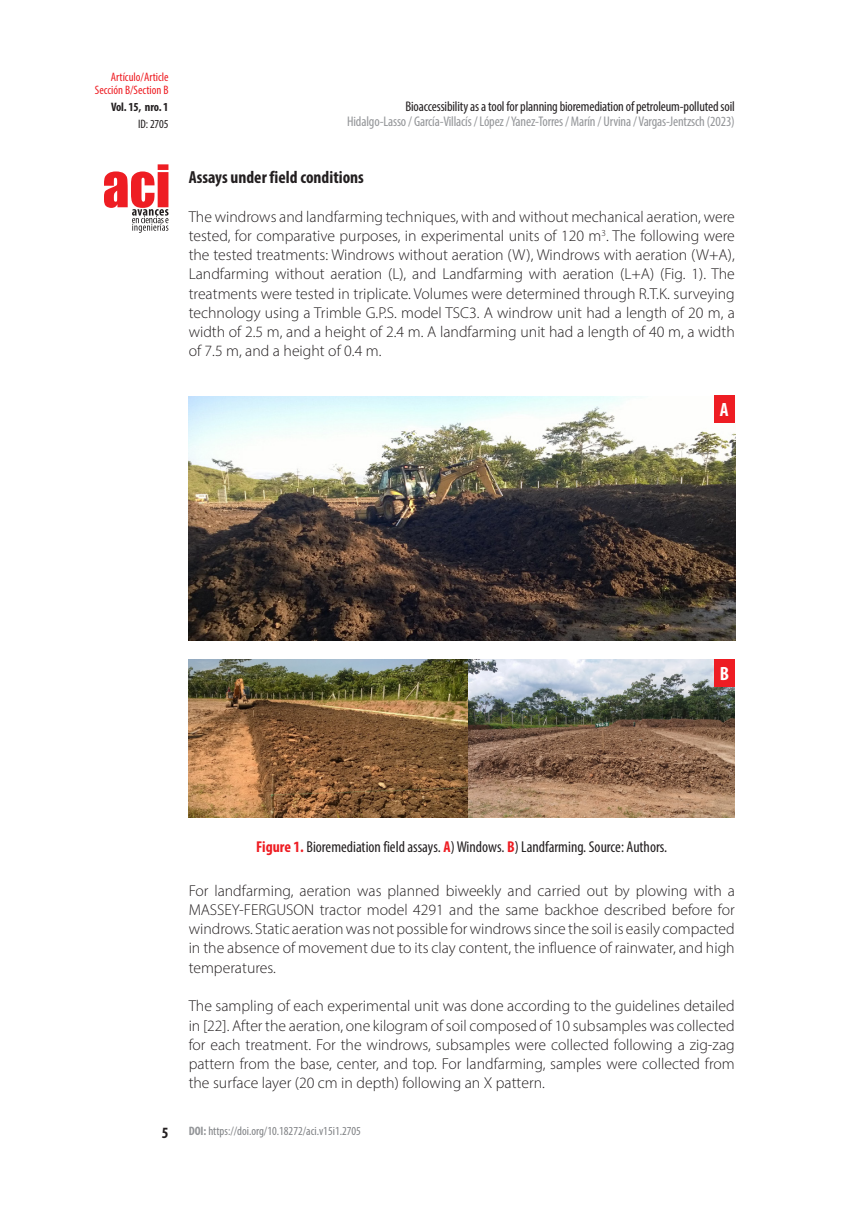
<style>
.page{position:relative;width:849px;height:1221px;background:#fff}
.page>*{position:absolute;margin:0;border:0;box-sizing:border-box;transform-origin:0 0}
.t1{font:700 condensed 19.25px "Myriad Pro";color:#fff}
.T_subtitulos_2{font:700 condensed 17.5px "Myriad Pro";color:#231f20}
.texto_inglés{font:300 15.75px/19.2px "Myriad Pro";color:#231f20;text-align:justify}
.pie{font:condensed 15.75px "Myriad Pro";color:#231f20}
.t2{font:700 condensed 15.75px "Myriad Pro";color:#231f20}
.t3{font:condensed 14px "Myriad Pro";letter-spacing:-.01em;color:#939598}
.t4{font:condensed 14px "Myriad Pro";letter-spacing:-.01em;color:#231f20}
.t5{font:condensed 12.25px "Myriad Pro";color:#808285}
.t6{font:condensed 12.25px/12.2px "Myriad Pro";color:#ee1d23;text-align:right}
.t7{font:700 condensed 12.25px "Myriad Pro";letter-spacing:-.01em;color:#231f20}
.t8{font:condensed 12.25px "Myriad Pro";letter-spacing:-.01em;color:#231f20}
.s1{font-weight:700;color:#ee1d23}
.s2{font-weight:700;color:#939598}
</style>
<div class="page">
<svg style="left:104px;top:164px;width:64px;height:69px"></svg>
<img style="left:188px;top:396px;width:546px;height:244px">
<img style="left:189px;top:659px;width:545px;height:158px">
<div style="left:713px;top:395px;width:21px;height:27px;background:#ee1d23"></div>
<div style="left:713px;top:659px;width:21px;height:27px;background:#ee1d23"></div>
<p class="t6" style="left:95px;top:71px;width:75px">Artículo/Article<br>Sección B/Section B</p>
<p class="t7" style="left:111px;top:99px;width:59px">Vol. 15, nro. 1</p>
<p class="t4" style="left:405px;top:98px;width:331px">Bioaccessibility as a tool for planning bioremediation of petroleum-polluted soil</p>
<p class="t8" style="left:138px;top:116px;width:32px">ID: 2705</p>
<p class="t3" style="left:347px;top:113px;width:389px">Hidalgo-Lasso / García-Villacís / López / Yanez-Torres / Marín / Urvina / Vargas-Jentzsch (2023)</p>
<p class="T_subtitulos_2" style="left:189px;top:166px;width:177px">Assays under field conditions</p>
<p class="texto_inglés" style="left:189px;top:206px;width:547px">The windrows and landfarming techniques, with and without mechanical aeration, were tested, for comparative purposes, in experimental units of 120 m<sup>3</sup>. The following were the tested treatments: Windrows without aeration (W), Windrows with aeration (W+A), Landfarming without aeration (L), and Landfarming with aeration (L+A) (Fig. 1). The treatments were tested in triplicate. Volumes were determined through R.T.K. surveying technology using a Trimble G.P.S. model TSC3. A windrow unit had a length of 20 m, a width of 2.5 m, and a height of 2.4 m. A landfarming unit had a length of 40 m, a width of 7.5 m, and a height of 0.4 m.</p>
<p class="t1" style="left:719px;top:397px;width:10px">A</p>
<p class="t1" style="left:719px;top:661px;width:11px">B</p>
<p class="t2" style="left:162px;top:1122px;width:8px">5</p>
<p class="pie" style="left:256px;top:836px;width:412px"><span class="s1">Figure 1.</span> Bioremediation field assays. <span class="s1">A</span>) Windows. <span class="s1">B</span>) Landfarming. Source: Authors.</p>
<p class="texto_inglés" style="left:189px;top:880px;width:547px">For landfarming, aeration was planned biweekly and carried out by plowing with a MASSEY-FERGUSON tractor model 4291 and the same backhoe described before for windrows. Static aeration was not possible for windrows since the soil is easily compacted in the absence of movement due to its clay content, the influence of rainwater, and high temperatures.</p>
<p class="texto_inglés" style="left:189px;top:996px;width:547px">The sampling of each experimental unit was done according to the guidelines detailed in [22]. After the aeration, one kilogram of soil composed of 10 subsamples was collected for each treatment. For the windrows, subsamples were collected following a zig-zag pattern from the base, center, and top. For landfarming, samples were collected from the surface layer (20 cm in depth) following an X pattern.</p>
<p class="t5" style="left:189px;top:1123px;width:174px"><span class="s2">DOI:</span> https://doi.org/10.18272/aci.v15i1.2705</p>
</div>
